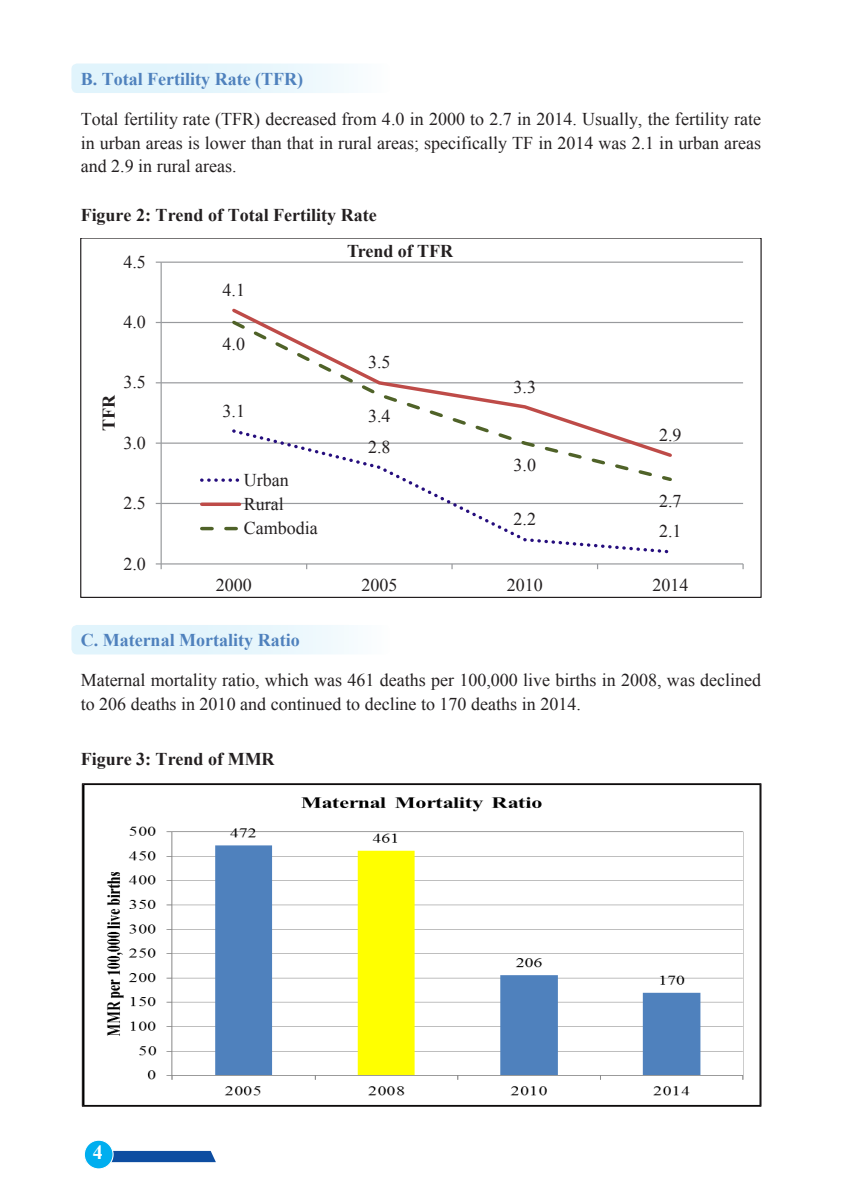
<style>
.page{position:relative;width:842px;height:1191px;background:#fff}
.page>*{position:absolute;margin:0;border:0;box-sizing:border-box;transform-origin:0 0}
.t1{font:700 20px "Times New Roman";color:#fff}
.t2{font:18px/23.8px "Times New Roman";color:#231f20}
.t3{font:700 18px "Times New Roman";color:#231f20}
.t4{font:700 18px "Times New Roman";color:#4f81bd}
</style>
<div class="page">
<svg style="left:111px;top:1150px;width:105px;height:12px"></svg>
<div style="left:84px;top:1140px;width:29px;height:28px;background:#00aeef;border-radius:50%"></div>
<div style="left:84px;top:1139px;width:30px;height:30px;border:1px solid #fff;border-radius:50%"></div>
<div style="left:71px;top:625px;width:319px;height:29px;background:linear-gradient(to right,#dbf2fb,#f5fbfd);border-radius:6px"></div>
<div style="left:71px;top:63px;width:319px;height:30px;background:linear-gradient(to right,#dbf2fb,#f5fbfd);border-radius:6px"></div>
<hr style="left:161px;top:503px;width:582px;height:1px;background:#989a9d">
<hr style="left:161px;top:442px;width:582px;height:2px;background:#989a9d">
<hr style="left:161px;top:382px;width:582px;height:1px;background:#989a9d">
<hr style="left:161px;top:322px;width:582px;height:1px;background:#989a9d">
<hr style="left:161px;top:261px;width:582px;height:2px;background:#989a9d">
<hr style="left:161px;top:262px;width:1px;height:302px;background:#989a9d">
<hr style="left:161px;top:563px;width:582px;height:1px;background:#989a9d">
<svg style="left:156px;top:563px;width:6px;height:6px"></svg>
<svg style="left:230px;top:483px;width:444px;height:71px"></svg>
<svg style="left:229px;top:318px;width:445px;height:165px"></svg>
<svg style="left:202px;top:478px;width:38px;height:4px"></svg>
<svg style="left:202px;top:502px;width:38px;height:4px"></svg>
<svg style="left:202px;top:527px;width:38px;height:3px"></svg>
<img style="left:84px;top:785px;width:675px;height:319px">
<p class="t4" style="left:81px;top:66px;width:224px">B. Total Fertility Rate (TFR)</p>
<p class="t2" style="left:81px;top:106px;width:682px;text-align:justify">Total fertility rate (TFR) decreased from 4.0 in 2000 to 2.7 in 2014. Usually, the fertility rate in urban areas is lower than that in rural areas; specifically TF in 2014 was 2.1 in urban areas and 2.9 in rural areas.</p>
<p class="t3" style="left:81px;top:201px;width:297px">Figure 2: Trend of Total Fertility Rate</p>
<p class="t2" style="left:123px;top:249px;width:24px">4.5</p>
<p class="t2" style="left:123px;top:309px;width:24px">4.0</p>
<p class="t3" style="left:96px;top:431px;width:38px;rotate:-90deg">TFR</p>
<p class="t2" style="left:123px;top:370px;width:24px">3.5</p>
<p class="t2" style="left:123px;top:430px;width:24px">3.0</p>
<p class="t2" style="left:123px;top:490px;width:24px">2.5</p>
<p class="t2" style="left:123px;top:551px;width:24px">2.0</p>
<p class="t2" style="left:223px;top:277px;width:24px">4.1</p>
<p class="t2" style="left:223px;top:331px;width:24px">4.0</p>
<p class="t2" style="left:223px;top:398px;width:24px">3.1</p>
<p class="t2" style="left:244px;top:467px;width:75px">Urban<br>Rural<br>Cambodia</p>
<p class="t3" style="left:347px;top:238px;width:107px">Trend of TFR</p>
<p class="t2" style="left:368px;top:350px;width:24px">3.5</p>
<p class="t2" style="left:368px;top:404px;width:24px">3.4</p>
<p class="t2" style="left:368px;top:434px;width:24px">2.8</p>
<p class="t2" style="left:514px;top:374px;width:24px">3.3</p>
<p class="t2" style="left:514px;top:452px;width:24px">3.0</p>
<p class="t2" style="left:514px;top:507px;width:24px">2.2</p>
<p class="t2" style="left:659px;top:422px;width:24px">2.9</p>
<p class="t2" style="left:659px;top:488px;width:24px">2.7</p>
<p class="t2" style="left:659px;top:519px;width:24px">2.1</p>
<p class="t2" style="left:216px;top:572px;width:37px">2000</p>
<p class="t2" style="left:361px;top:572px;width:37px">2005</p>
<p class="t2" style="left:507px;top:572px;width:38px">2010</p>
<p class="t2" style="left:652px;top:572px;width:37px">2014</p>
<p class="t4" style="left:81px;top:627px;width:221px">C. Maternal Mortality Ratio</p>
<p class="t2" style="left:81px;top:667px;width:682px">Maternal mortality ratio, which was 461 deaths per 100,000 live births in 2008, was declined to 206 deaths in 2010 and continued to decline to 170 deaths in 2014.</p>
<p class="t3" style="left:81px;top:746px;width:195px">Figure 3: Trend of MMR</p>
<p class="t1" style="left:93px;top:1138px;width:11px">4</p>
</div>
